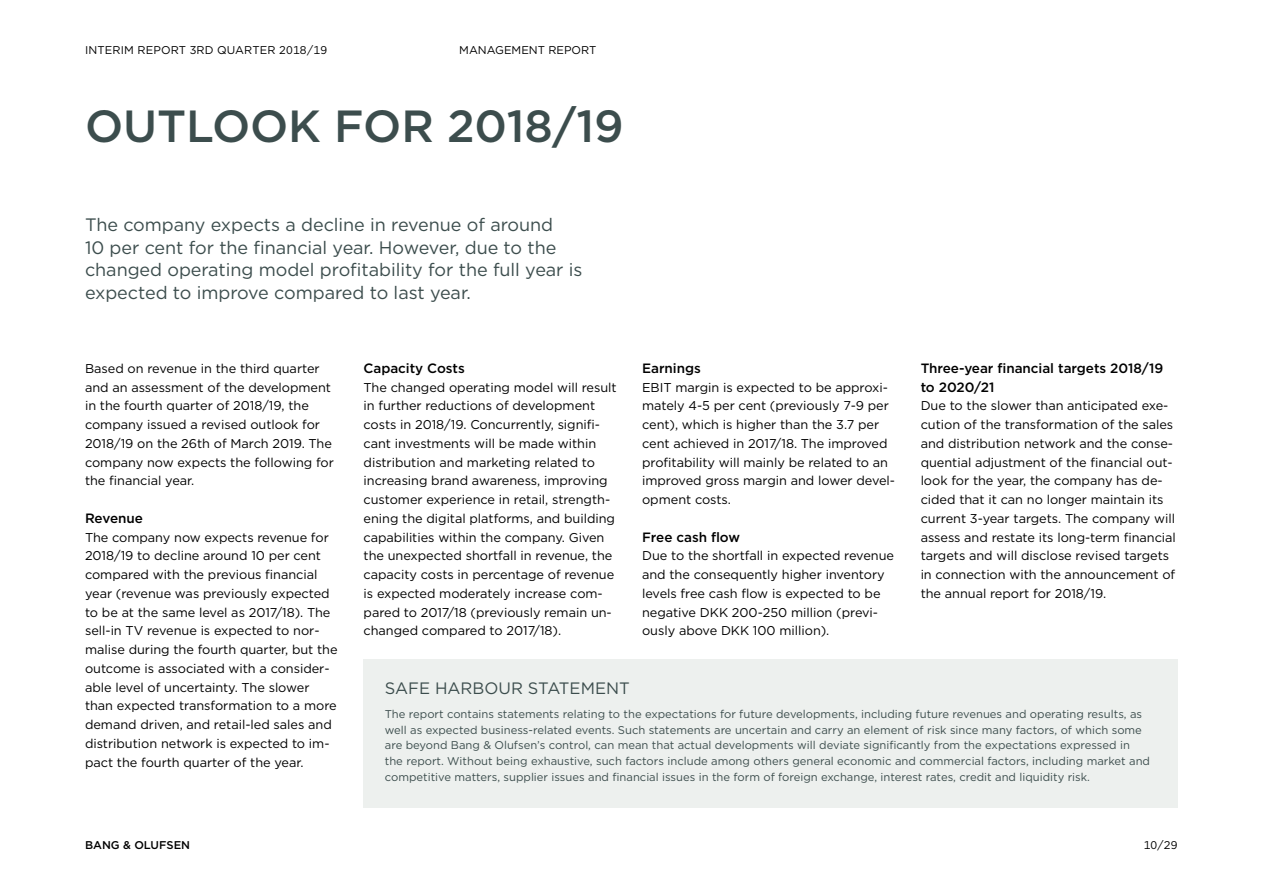
<style>
.page{position:relative;width:1263px;height:893px;background:#fff}
.page>*{position:absolute;margin:0;border:0;box-sizing:border-box;transform-origin:0 0}
.t1{font:500 45px "Gotham";letter-spacing:-.005em;color:#3c4d4d}
.t2{font:18px/22.5px "Gotham";letter-spacing:-.005em;color:#3c4d4d}
.t3{font:16.5px "Gotham";color:#3c4d4d}
.t4{font:500 13.5px/18.8px "Gotham";letter-spacing:-.005em;color:#000}
.t5{font:12.75px/18.8px "Gotham";letter-spacing:-.005em;color:#000}
.t6{font:11.25px/15.8px "Gotham";color:#3c4d4d}
.t7{font:11.25px "Gotham";letter-spacing:.01em;color:#000}
.t8{font:500 11.25px "Gotham";color:#000}
</style>
<div class="page">
<div style="left:364px;top:659px;width:814px;height:149px;background:#edf0ee"></div>
<p class="t7" style="left:85px;top:42px;width:244px">INTERIM REPORT 3RD QUARTER 2018/19</p>
<p class="t7" style="left:459px;top:42px;width:139px">MANAGEMENT REPORT</p>
<h1 class="t1" style="left:85px;top:96px;width:540px">OUTLOOK FOR 2018/19</h1>
<h2 class="t2" style="left:85px;top:213px;width:499px">The company expects a decline in revenue of around<br>10 per cent for the financial year. However, due to the changed operating model profitability for the full year is expected to improve compared to last year.</h2>
<p class="t5" style="left:85px;top:359px;width:250px">Based on revenue in the third quarter and an assessment of the development in the fourth quarter of 2018/19, the company issued a revised outlook for 2018/19 on the 26th of March 2019. The company now expects the following for the financial year.</p>
<p class="t4" style="left:85px;top:508px;width:59px">Revenue</p>
<p class="t5" style="left:85px;top:527px;width:254px">The company now expects revenue for 2018/19 to decline around 10 per cent compared with the previous financial year (revenue was previously expected to be at the same level as 2017/18). The sell-in TV revenue is expected to nor&shy;malise during the fourth quarter, but the outcome is associated with a consider&shy;able level of uncertainty. The slower than expected transformation to a more demand driven, and retail-led sales and distribution network is expected to im&shy;pact the fourth quarter of the year.</p>
<p class="t4" style="left:364px;top:358px;width:103px">Capacity Costs</p>
<p class="t5" style="left:364px;top:377px;width:255px">The changed operating model will result in further reductions of development costs in 2018/19. Concurrently, signifi&shy;cant investments will be made within distribution and marketing related to increasing brand awareness, improving customer experience in retail, strength&shy;ening the digital platforms, and building capabilities within the company. Given the unexpected shortfall in revenue, the capacity costs in percentage of revenue is expected moderately increase com&shy;pared to 2017/18 (previously remain un&shy;changed compared to 2017/18).</p>
<p class="t4" style="left:642px;top:358px;width:60px">Earnings</p>
<p class="t5" style="left:642px;top:377px;width:254px">EBIT margin is expected to be approxi&shy;mately 4-5 per cent (previously 7-9 per cent), which is higher than the 3.7 per cent achieved in 2017/18. The improved profitability will mainly be related to an improved gross margin and lower devel&shy;opment costs.</p>
<p class="t4" style="left:642px;top:527px;width:99px">Free cash flow</p>
<p class="t5" style="left:642px;top:546px;width:253px">Due to the shortfall in expected revenue and the consequently higher inventory levels free cash flow is expected to be negative DKK 200-250 million (previ&shy;ously above DKK 100 million).</p>
<p class="t4" style="left:921px;top:358px;width:244px">Three-year financial targets 2018/19 to 2020/21</p>
<p class="t5" style="left:921px;top:396px;width:257px">Due to the slower than anticipated exe&shy;cution of the transformation of the sales and distribution network and the conse&shy;quential adjustment of the financial out&shy;look for the year, the company has de&shy;cided that it can no longer maintain its current 3-year targets. The company will assess and restate its long-term financial targets and will disclose revised targets in connection with the announcement of the annual report for 2018/19.</p>
<p class="t3" style="left:385px;top:677px;width:246px">SAFE HARBOUR STATEMENT</p>
<p class="t6" style="left:385px;top:706px;width:767px">The report contains statements relating to the expectations for future developments, including future revenues and operating results, as well as expected business-related events. Such statements are uncertain and carry an element of risk since many factors, of which some are beyond Bang &amp; Olufsen’s control, can mean that actual developments will deviate significantly from the expectations expressed in the report. Without being exhaustive, such factors include among others general economic and commercial factors, including market and competitive matters, supplier issues and financial issues in the form of foreign exchange, interest rates, credit and liquidity risk.</p>
<p class="t8" style="left:85px;top:838px;width:107px">BANG &amp; OLUFSEN</p>
<p class="t7" style="left:1144px;top:838px;width:35px">10/29</p>
</div>
